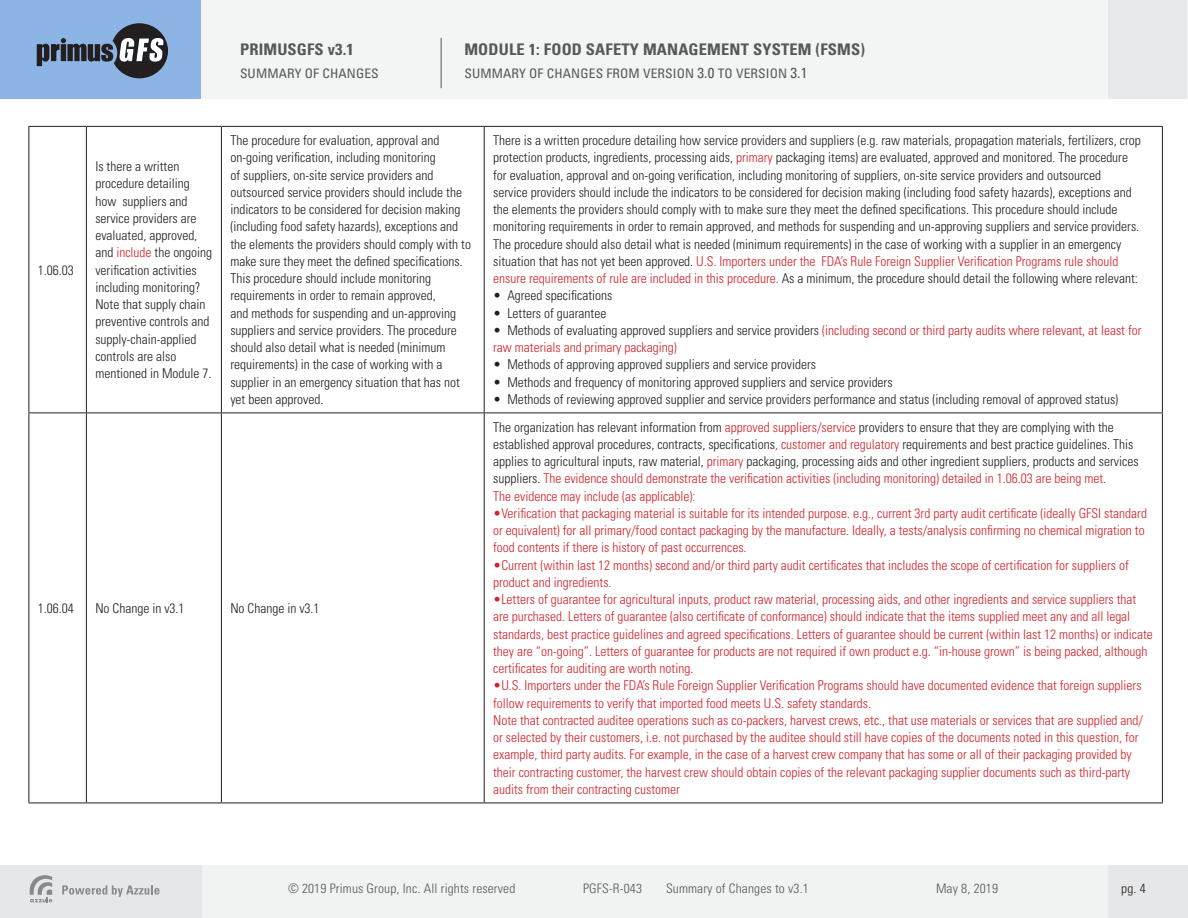
<style>
.page{position:relative;width:1188px;height:918px;background:#fff}
.page>*{position:absolute;margin:0;border:0;box-sizing:border-box;transform-origin:0 0}
.t1{font:700 condensed 16.05px "Univers LT Std";letter-spacing:.01em;color:#57585a}
.t2{font:300 condensed 13.5px/17.2px "Univers LT Std";color:#231f20}
.t3{font:300 condensed 13.5px/17.2px "Univers LT Std";color:#d1232a}
.t4{font:300 condensed 13.05px "Univers LT Std";letter-spacing:.01em;color:#57585a}
.t5{font:condensed 13.05px "Univers LT Std";letter-spacing:.01em;color:#57585a}
.t6{font:300 condensed 13.05px "Univers LT Std";color:#231f20}
.s1{font-size:14.55px}
.s2{color:#d1232a}
.s3{color:#231f20}
</style>
<div class="page">
<div style="left:0;top:865px;width:924px;height:53px;background:#f1f2f2"></div>
<div style="left:0;top:865px;width:201px;height:53px;background:#e6e7e8"></div>
<svg style="left:62px;top:885px;width:98px;height:12px"></svg>
<svg style="left:30px;top:875px;width:22px;height:27px"></svg>
<div style="left:573px;top:865px;width:615px;height:53px;background:#f1f2f2"></div>
<div style="left:1109px;top:865px;width:79px;height:53px;background:#e6e7e8"></div>
<div style="left:0;top:0;width:833px;height:99px;background:#f3f5f5"></div>
<div style="left:0;top:0;width:201px;height:99px;background:#8cb5e5"></div>
<svg style="left:37px;top:23px;width:131px;height:55px"></svg>
<div style="left:603px;top:0;width:584px;height:99px;background:#f3f5f5"></div>
<div style="left:1108px;top:0;width:79px;height:99px;background:#e7e8e9"></div>
<hr style="left:441px;top:38px;width:1px;height:50px;background:#57585a">
<hr style="left:28px;top:126px;width:58px;height:1px;background:#231f20">
<hr style="left:28px;top:127px;width:1px;height:286px;background:#231f20">
<hr style="left:86px;top:126px;width:135px;height:1px;background:#231f20">
<hr style="left:86px;top:127px;width:1px;height:286px;background:#231f20">
<hr style="left:221px;top:126px;width:263px;height:1px;background:#231f20">
<hr style="left:221px;top:127px;width:1px;height:286px;background:#231f20">
<hr style="left:484px;top:126px;width:679px;height:1px;background:#231f20">
<hr style="left:484px;top:127px;width:1px;height:286px;background:#231f20">
<hr style="left:1162px;top:127px;width:1px;height:286px;background:#231f20">
<hr style="left:28px;top:413px;width:58px;height:1px;background:#231f20">
<hr style="left:28px;top:413px;width:1px;height:390px;background:#231f20">
<hr style="left:86px;top:413px;width:135px;height:1px;background:#231f20">
<hr style="left:86px;top:413px;width:1px;height:390px;background:#231f20">
<hr style="left:221px;top:413px;width:263px;height:1px;background:#231f20">
<hr style="left:221px;top:413px;width:1px;height:390px;background:#231f20">
<hr style="left:484px;top:413px;width:679px;height:1px;background:#231f20">
<hr style="left:484px;top:413px;width:1px;height:390px;background:#231f20">
<hr style="left:1162px;top:413px;width:1px;height:390px;background:#231f20">
<hr style="left:28px;top:803px;width:58px;height:1px;background:#231f20">
<hr style="left:86px;top:803px;width:135px;height:1px;background:#231f20">
<hr style="left:221px;top:803px;width:263px;height:1px;background:#231f20">
<hr style="left:484px;top:803px;width:679px;height:1px;background:#231f20">
<p class="t1" style="left:240px;top:40px;width:115px">PRIMUSGFS v3.1</p>
<p class="t5" style="left:240px;top:65px;width:140px">SUMMARY OF CHANGES</p>
<p class="t1" style="left:464px;top:40px;width:402px">MODULE 1: FOOD SAFETY MANAGEMENT SYSTEM (FSMS)</p>
<p class="t5" style="left:464px;top:65px;width:345px">SUMMARY OF CHANGES FROM VERSION <span class="s1">3.0</span> TO VERSION <span class="s1">3.1</span></p>
<p class="t2" style="left:38px;top:261px;width:37px">1.06.03</p>
<p class="t2" style="left:95px;top:158px;width:118px">Is there a written procedure detailing how suppliers and service providers are evaluated, approved, and <span class="s2">include</span> the ongoing verification activities including monitoring?<br>Note that supply chain preventive controls and supply-chain-applied controls are also mentioned in Module 7.</p>
<p class="t2" style="left:230px;top:132px;width:242px">The procedure for evaluation, approval and on-going verification, including monitoring<br>of suppliers, on-site service providers and outsourced service providers should include the indicators to be considered for decision making (including food safety hazards), exceptions and the elements the providers should comply with to make sure they meet the defined specifications.<br>This procedure should include monitoring requirements in order to remain approved,<br>and methods for suspending and un-approving suppliers and service providers. The procedure should also detail what is needed (minimum requirements) in the case of working with a supplier in an emergency situation that has not yet been approved.</p>
<p class="t2" style="left:493px;top:132px;width:649px">There is a written procedure detailing how service providers and suppliers (e.g. raw materials, propagation materials, fertilizers, crop protection products, ingredients, processing aids, <span class="s2">primary</span> packaging items) are evaluated, approved and monitored. The procedure for evaluation, approval and on-going verification, including monitoring of suppliers, on-site service providers and outsourced<br>service providers should include the indicators to be considered for decision making (including food safety hazards), exceptions and the elements the providers should comply with to make sure they meet the defined specifications. This procedure should include monitoring requirements in order to remain approved, and methods for suspending and un-approving suppliers and service providers.<br>The procedure should also detail what is needed (minimum requirements) in the case of working with a supplier in an emergency situation that has not yet been approved. <span class="s2">U.S. Importers under the FDA’s Rule Foreign Supplier Verification Programs rule should ensure requirements of rule are included in this procedure.</span> As a minimum, the procedure should detail the following where relevant:</p>
<p class="t2" style="left:493px;top:287px;width:121px">• Agreed specifications</p>
<p class="t2" style="left:493px;top:304px;width:115px">• Letters of guarantee</p>
<p class="t3" style="left:493px;top:322px;width:650px"><span class="s3">• Methods of evaluating approved suppliers and service providers</span> (including second or third party audits where relevant, at least for raw materials and primary packaging)</p>
<p class="t2" style="left:493px;top:356px;width:325px">• Methods of approving approved suppliers and service providers</p>
<p class="t2" style="left:493px;top:373px;width:401px">• Methods and frequency of monitoring approved suppliers and service providers</p>
<p class="t2" style="left:493px;top:391px;width:627px">• Methods of reviewing approved supplier and service providers performance and status (including removal of approved status)</p>
<p class="t2" style="left:38px;top:599px;width:37px">1.06.04</p>
<p class="t2" style="left:95px;top:599px;width:91px">No Change in v3.1</p>
<p class="t2" style="left:230px;top:599px;width:91px">No Change in v3.1</p>
<p class="t2" style="left:493px;top:418px;width:647px">The organization has relevant information from <span class="s2">approved suppliers/service</span> providers to ensure that they are complying with the established approval procedures, contracts, specifications<span class="s2">, customer and regulatory</span> requirements and best practice guidelines. This applies to agricultural inputs, raw material, <span class="s2">primary</span> packaging, processing aids and other ingredient suppliers, products and services suppliers. <span class="s2">The evidence should demonstrate the verification activities (including monitoring) detailed in 1.06.03 are being met.<br>The evidence may include (as applicable):</span></p>
<p class="t3" style="left:493px;top:505px;width:655px">•Verification that packaging material is suitable for its intended purpose. e.g., current 3rd party audit certificate (ideally GFSI standard or equivalent) for all primary/food contact packaging by the manufacture. Ideally, a tests/analysis confirming no chemical migration to food contents if there is history of past occurrences.</p>
<p class="t3" style="left:493px;top:556px;width:637px">•Current (within last 12 months) second and/or third party audit certificates that includes the scope of certification for suppliers of product and ingredients.</p>
<p class="t3" style="left:493px;top:591px;width:661px">•Letters of guarantee for agricultural inputs, product raw material, processing aids, and other ingredients and service suppliers that are purchased. Letters of guarantee (also certificate of conformance) should indicate that the items supplied meet any and all legal standards, best practice guidelines and agreed specifications. Letters of guarantee should be current (within last 12 months) or indicate they are “on-going”. Letters of guarantee for products are not required if own product e.g. “in-house grown” is being packed, although certificates for auditing are worth noting.</p>
<p class="t3" style="left:493px;top:677px;width:651px">•U.S. Importers under the FDA’s Rule Foreign Supplier Verification Programs should have documented evidence that foreign suppliers follow requirements to verify that imported food meets U.S. safety standards.<br>Note that contracted auditee operations such as co-packers, harvest crews, etc., that use materials or services that are supplied and/ or selected by their customers, i.e. not purchased by the auditee should still have copies of the documents noted in this question, for example, third party audits. For example, in the case of a harvest crew company that has some or all of their packaging provided by their contracting customer, the harvest crew should obtain copies of the relevant packaging supplier documents such as third-party audits from their contracting customer</p>
<p class="t4" style="left:288px;top:881px;width:229px">© 2019 Primus Group, Inc. All rights reserved</p>
<p class="t4" style="left:583px;top:881px;width:60px">PGFS-R-043</p>
<p class="t4" style="left:666px;top:881px;width:144px">Summary of Changes to v3.1</p>
<p class="t4" style="left:936px;top:881px;width:64px">May 8, 2019</p>
<p class="t6" style="left:1121px;top:881px;width:26px">pg. 4</p>
</div>
